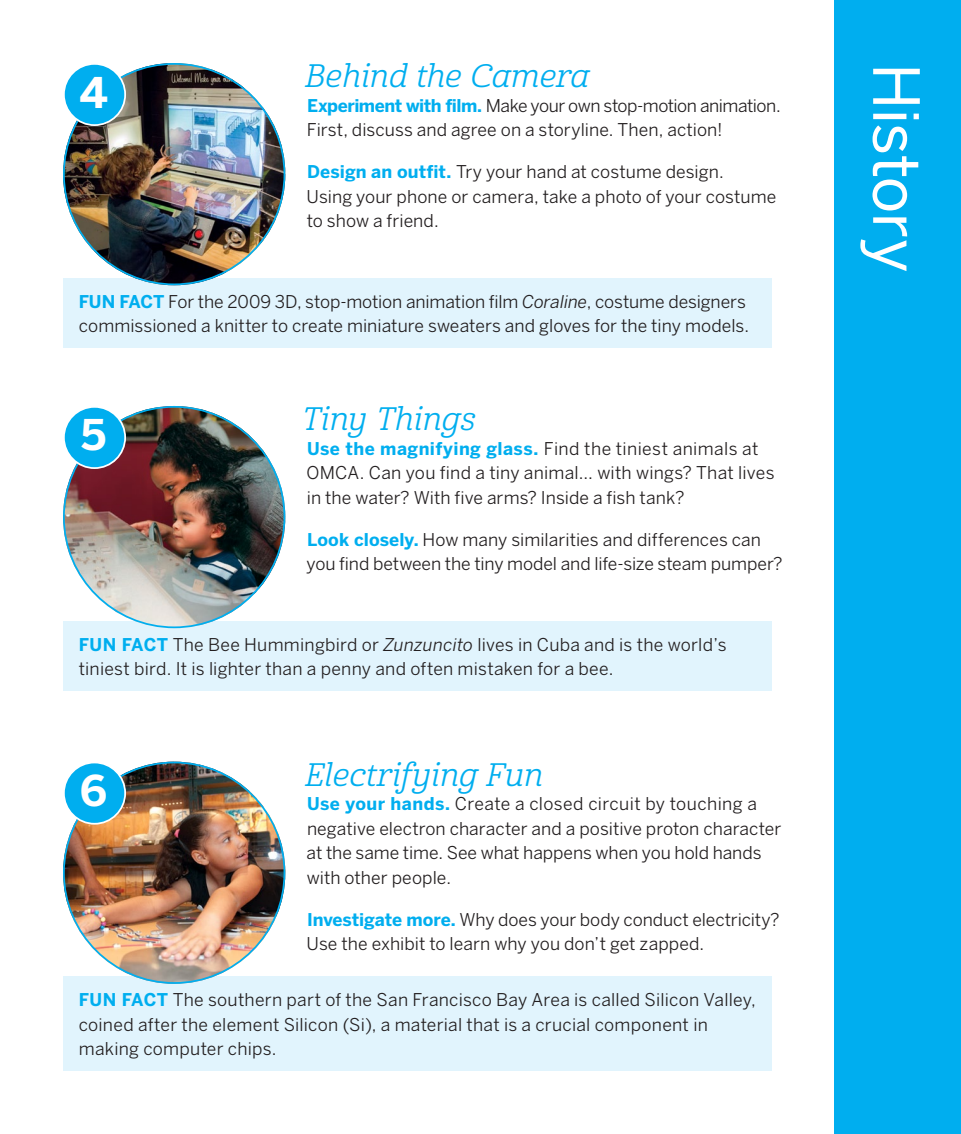
<style>
.page{position:relative;width:961px;height:1134px;background:#fff}
.page>*{position:absolute;margin:0;border:0;box-sizing:border-box;transform-origin:0 0}
.t1{font:63px "Benton Sans";letter-spacing:-.015em;color:#fff}
.t2{font:700 42px "Benton Sans";color:#fff}
.t3{font:31.5px "Cabrito Nor Reg It";color:#00aeef}
.t4{font:17.5px/24.5px "Benton Sans";letter-spacing:.005em;color:#231f20}
.t5{font:17.5px/24.5px "Benton Sans";letter-spacing:-.025em;color:#231f20}
.s1{font-weight:700;color:#00aeef}
.s2{font-style:italic}
</style>
<div class="page">
<div style="left:835px;top:0;width:126px;height:1134px;background:#00aeef"></div>
<div style="left:63px;top:977px;width:709px;height:94px;background:#e1f4fd"></div>
<div style="left:63px;top:621px;width:709px;height:70px;background:#e1f4fd"></div>
<div style="left:63px;top:278px;width:709px;height:70px;background:#e1f4fd"></div>
<img style="left:63px;top:63px;width:222px;height:222px;border-radius:111px">
<div style="left:64px;top:64px;width:61px;height:61px;background:#00aeef;border-radius:50%"></div>
<div style="left:63px;top:63px;width:63px;height:63px;border:2px solid #fff;border-radius:50%"></div>
<img style="left:63px;top:406px;width:222px;height:222px;border-radius:111px">
<div style="left:64px;top:407px;width:61px;height:61px;background:#00aeef;border-radius:50%"></div>
<div style="left:63px;top:406px;width:63px;height:63px;border:2px solid #fff;border-radius:50%"></div>
<img style="left:63px;top:762px;width:222px;height:222px;border-radius:111px">
<div style="left:64px;top:763px;width:61px;height:61px;background:#00aeef;border-radius:50%"></div>
<div style="left:63px;top:762px;width:63px;height:63px;border:2px solid #fff;border-radius:50%"></div>
<h2 class="t2" style="left:79px;top:67px;width:30px">4</h2>
<h3 class="t3" style="left:305px;top:57px;width:286px">Behind the Camera</h3>
<p class="t5" style="left:307px;top:93px;width:475px"><span class="s1">Experiment with film.</span> Make your own stop-motion animation.<br>First, discuss and agree on a storyline. Then, action!</p>
<p class="t4" style="left:307px;top:159px;width:471px"><span class="s1">Design an outfit.</span> Try your hand at costume design.<br>Using your phone or camera, take a photo of your costume to show a friend.</p>
<p class="t4" style="left:79px;top:289px;width:672px"><span class="s1">FUN FACT</span> For the 2009 3D, stop-motion animation film <span class="s2">Coraline</span>, costume designers commissioned a knitter to create miniature sweaters and gloves for the tiny models.</p>
<h2 class="t2" style="left:81px;top:410px;width:27px">5</h2>
<h3 class="t3" style="left:302px;top:400px;width:175px">Tiny Things</h3>
<p class="t4" style="left:306px;top:436px;width:469px"><span class="s1">Use the magnifying glass.</span> Find the tiniest animals at<br>OMCA. Can you find a tiny animal… with wings? That lives in the water? With five arms? I nside a fish tank?</p>
<p class="t4" style="left:306px;top:527px;width:478px"><span class="s1">Look closely.</span> H ow many similarities and differences can you find between the tiny model and life-size steam pumper?</p>
<p class="t4" style="left:79px;top:632px;width:649px"><span class="s1">FUN FACT</span> The Bee H ummingbird or <span class="s2">Zunzuncito</span> lives in Cuba and is the world’s tiniest bird. It is lighter than a penny and often mistaken for a bee.</p>
<h2 class="t2" style="left:80px;top:766px;width:29px">6</h2>
<h3 class="t3" style="left:305px;top:756px;width:239px">Electrifying Fun</h3>
<p class="t4" style="left:307px;top:791px;width:476px"><span class="s1">Use your hands.</span> Create a closed circuit by touching a negative electron character and a positive proton character at the same time. See what happens when you hold hands with other people.</p>
<p class="t4" style="left:307px;top:907px;width:474px"><span class="s1">Investigate more.</span> Why does your body conduct electricity?<br>Use the exhibit to learn why you don’t get zapped.</p>
<p class="t4" style="left:79px;top:987px;width:678px"><span class="s1">FUN FACT</span> The southern part of the San Francisco Bay Area is called Silicon Valley, coined after the element Silicon (Si), a material that is a crucial component in making computer chips.</p>
<h1 class="t1" style="left:933px;top:63px;width:211px;rotate:90deg">History</h1>
</div>
